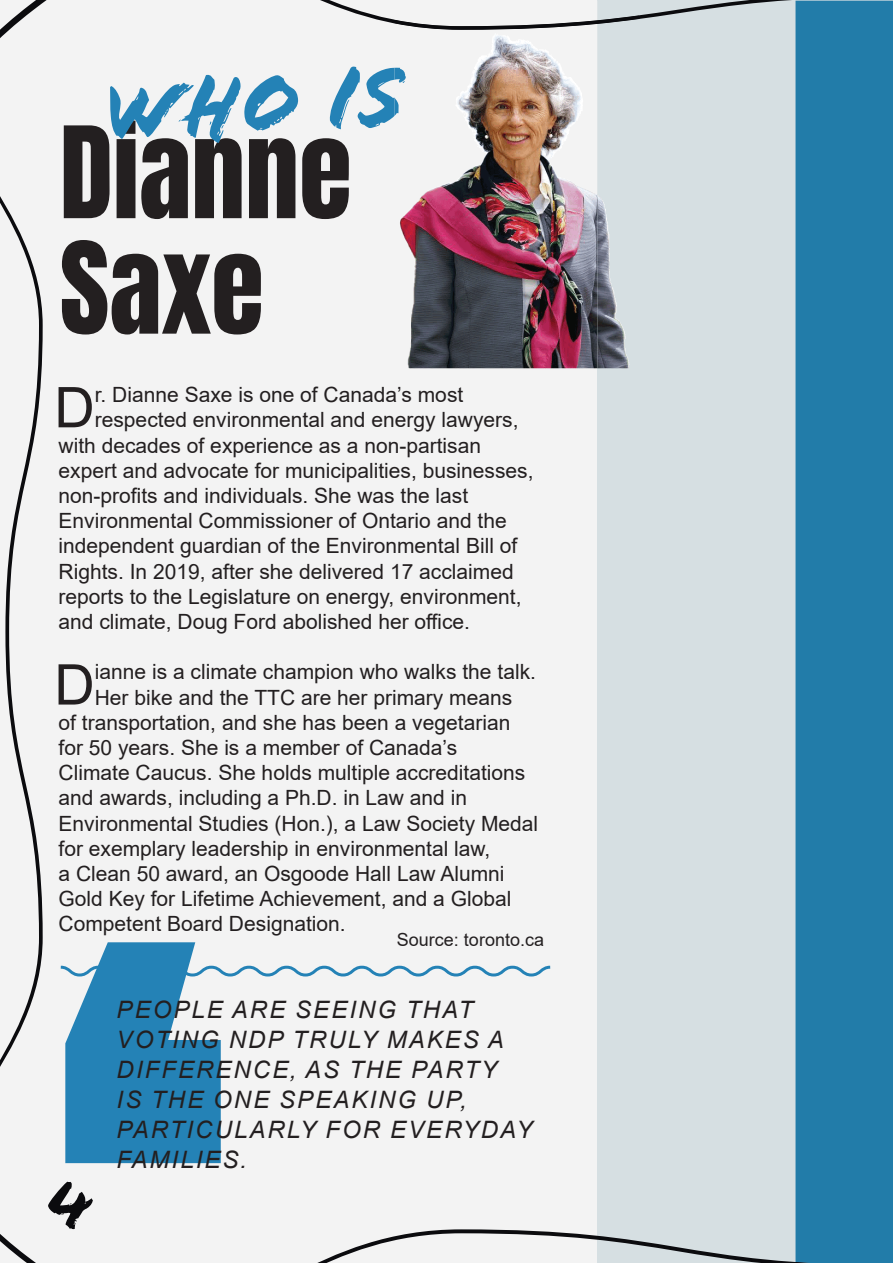
<style>
.page{position:relative;width:893px;height:1263px;background:#f3f3f3}
.page>*{position:absolute;margin:0;border:0;box-sizing:border-box;transform-origin:0 0}
.t1{font:108px/115.5px "Anton";color:#231f20}
.t2{font:91.5px "Flood Std";color:#2482b6}
.t3{font:69px "Flood Std";color:#0b0b0e}
.t4{font:56.25px "Arial";color:#231f20}
.t5{font:italic 24px/30px "Arial";letter-spacing:.085em;color:#231f20}
.t6{font:21px "Arial";color:#231f20}
.t7{font:18px "Arial";color:#231f20}
</style>
<div class="page">
<div style="left:597px;top:0;width:296px;height:1263px;background:#d6dfe2"></div>
<svg style="left:0;top:196px;width:43px;height:871px"></svg>
<svg style="left:320px;top:0;width:573px;height:24px"></svg>
<svg style="left:0;top:0;width:47px;height:38px"></svg>
<svg style="left:0;top:1234px;width:36px;height:29px"></svg>
<svg style="left:60px;top:942px;width:491px;height:221px"></svg>
<div style="left:795px;top:1px;width:98px;height:1228px;background:#227ca9"></div>
<svg style="left:317px;top:1229px;width:576px;height:34px"></svg>
<img style="left:394px;top:1px;width:245px;height:367px">
<img style="left:394px;top:15px;width:245px;height:15px">
<img style="left:394px;top:64px;width:15px;height:69px">
<h2 class="t2" style="left:102px;top:58px;width:303px;rotate:-3deg">who Is</h2>
<h1 class="t1" style="left:60px;top:123px;width:294px">Dianne<br>Saxe</h1>
<h3 class="t4" style="left:54px;top:369px;width:42px">D</h3>
<p class="t6" style="left:95px;top:380px;width:370px">r. Dianne Saxe is one of Canada’s most</p>
<p class="t6" style="left:95px;top:405px;width:425px">respected environmental and energy lawyers,</p>
<p class="t6" style="left:59px;top:431px;width:424px">with decades of experience as a non-partisan</p>
<p class="t6" style="left:59px;top:456px;width:477px">expert and advocate for municipalities, businesses,</p>
<p class="t6" style="left:59px;top:481px;width:411px">non-profits and individuals. She was the last</p>
<p class="t6" style="left:59px;top:506px;width:450px">Environmental Commissioner of Ontario and the</p>
<p class="t6" style="left:59px;top:531px;width:460px">independent guardian of the Environmental Bill of</p>
<p class="t6" style="left:59px;top:557px;width:457px">Rights. In 2019, after she delivered 17 acclaimed</p>
<p class="t6" style="left:59px;top:582px;width:465px">reports to the Legislature on energy, environment,</p>
<p class="t6" style="left:59px;top:607px;width:413px">and climate, Doug Ford abolished her office.</p>
<h3 class="t4" style="left:54px;top:646px;width:42px">D</h3>
<p class="t6" style="left:95px;top:657px;width:443px">ianne is a climate champion who walks the talk.</p>
<p class="t6" style="left:95px;top:683px;width:419px">Her bike and the TTC are her primary means</p>
<p class="t6" style="left:59px;top:708px;width:453px">of transportation, and she has been a vegetarian</p>
<p class="t6" style="left:59px;top:733px;width:400px">for 50 years. She is a member of Canada’s</p>
<p class="t6" style="left:59px;top:758px;width:468px">Climate Caucus. She holds multiple accreditations</p>
<p class="t6" style="left:59px;top:783px;width:410px">and awards, including a Ph.D. in Law and in</p>
<p class="t6" style="left:59px;top:809px;width:481px">Environmental Studies (Hon.), a Law Society Medal</p>
<p class="t6" style="left:59px;top:834px;width:433px">for exemplary leadership in environmental law,</p>
<p class="t6" style="left:59px;top:859px;width:447px">a Clean 50 award, an Osgoode Hall Law Alumni</p>
<p class="t6" style="left:59px;top:884px;width:454px">Gold Key for Lifetime Achievement, and a Global</p>
<p class="t6" style="left:59px;top:909px;width:289px">Competent Board Designation.</p>
<p class="t7" style="left:397px;top:928px;width:149px">Source: toronto.ca</p>
<h3 class="t3" style="left:46px;top:1165px;width:49px">4</h3>
<p class="t5" style="left:117px;top:995px;width:417px">PEOPLE ARE SEEING THAT<br>VOTING NDP TRULY MAKES A<br>DIFFERENCE, AS THE PARTY<br>IS THE ONE SPEAKING UP,<br>PARTICULARLY FOR EVERYDAY<br>FAMILIES.</p>
</div>
